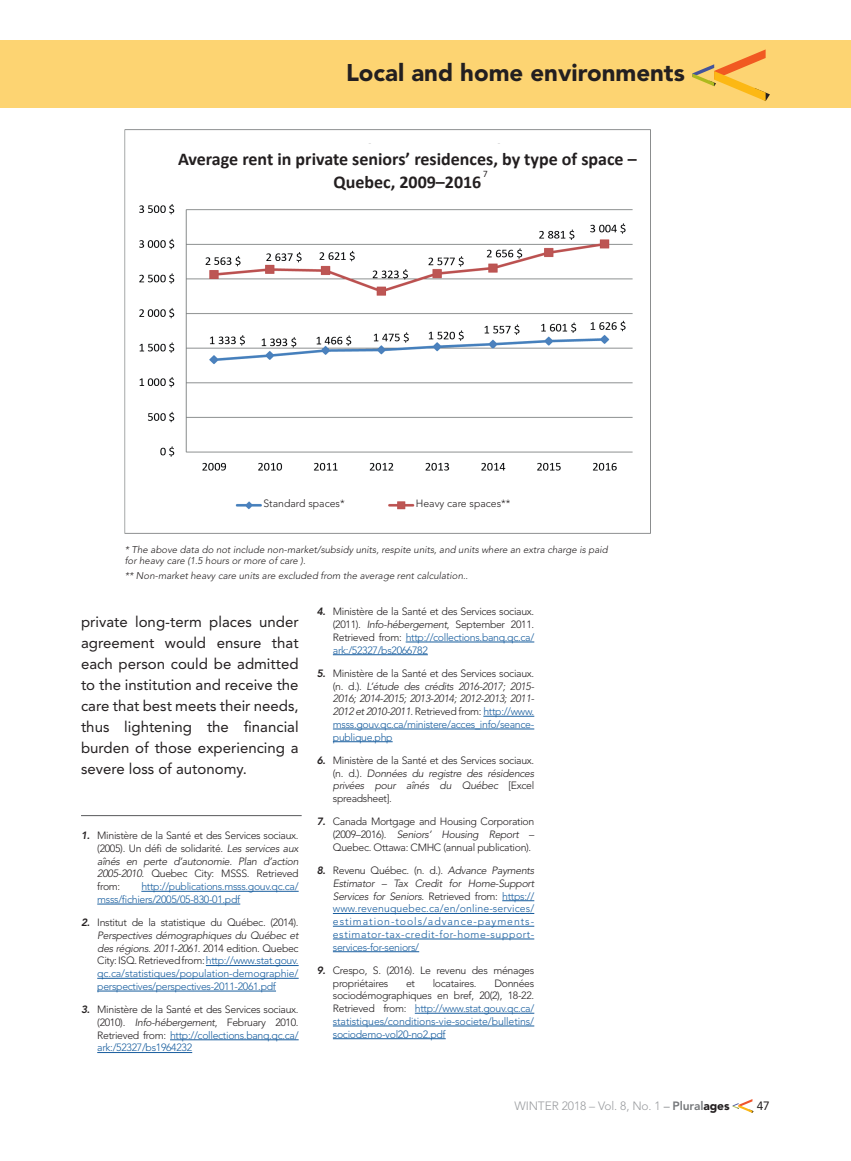
<style>
.page{position:relative;width:851px;height:1161px;background:#fff}
.page>*{position:absolute;margin:0;border:0;box-sizing:border-box;transform-origin:0 0}
.t1{font:900 24px "Avenir LT Std";color:#231f20}
.t2{font:700 18px/22.5px "Calibri";color:#231f20;text-align:center}
.t3{font:15px/21px "Avenir LT Std";color:#231f20;text-align:justify}
.t4{font:300 12px "Avenir LT Std";letter-spacing:-.01em;color:#9b9da0}
.t5{font:12px "Avenir LT Std";color:#231f20}
.t6{font:300 10.5px/12.8px "Avenir LT Std";letter-spacing:-.03em;color:#231f20;text-align:justify}
.t7{font:300 10.5px/12.8px "Avenir LT Std";letter-spacing:-.03em;color:#175d9e;text-align:justify}
.t8{font:italic 300 10.5px/12.8px "Avenir LT Std";letter-spacing:-.03em;color:#231f20;text-align:justify}
.t9{font:300 10.5px "Avenir LT Std";color:#231f20}
.t10{font:italic 300 9.75px/11.7px "Avenir LT Std";color:#231f20}
.t11{font:8.7px "Avenir LT Std";color:#231f20}
.s1{font-weight:800;font-style:italic}
.s2{font-style:italic}
.s3{color:#175d9e}
.s4{font-weight:800}
.s5{font-style:normal}
.s6{font-style:normal;color:#175d9e}
.s7{font-weight:800;font-style:italic;color:#231f20}
.s8{color:#231f20}
.s9{font-style:italic;color:#231f20}
.s10{color:#76787b}
.s11{font-weight:800;color:#76787b}
.s12{font-weight:900;color:#231f20}
</style>
<div class="page">
<div style="left:0;top:40px;width:850px;height:68px;background:#fdd472"></div>
<svg style="left:692px;top:49px;width:78px;height:52px"></svg>
<svg style="left:732px;top:1099px;width:21px;height:14px"></svg>
<hr style="left:141px;top:891px;width:158px;height:1px;background:#175d9e">
<hr style="left:97px;top:904px;width:143px;height:1px;background:#175d9e">
<hr style="left:206px;top:965px;width:93px;height:1px;background:#175d9e">
<hr style="left:97px;top:978px;width:201px;height:1px;background:#175d9e">
<hr style="left:97px;top:991px;width:179px;height:1px;background:#175d9e">
<hr style="left:170px;top:1040px;width:128px;height:1px;background:#175d9e">
<hr style="left:97px;top:1052px;width:95px;height:1px;background:#175d9e">
<hr style="left:81px;top:815px;width:221px;height:1px;background:#57585a">
<hr style="left:405px;top:642px;width:129px;height:1px;background:#175d9e">
<hr style="left:333px;top:654px;width:95px;height:1px;background:#175d9e">
<hr style="left:483px;top:716px;width:51px;height:1px;background:#175d9e">
<hr style="left:333px;top:729px;width:201px;height:1px;background:#175d9e">
<hr style="left:333px;top:741px;width:59px;height:1px;background:#175d9e">
<hr style="left:502px;top:900px;width:32px;height:1px;background:#175d9e">
<hr style="left:333px;top:913px;width:201px;height:1px;background:#175d9e">
<hr style="left:333px;top:926px;width:201px;height:1px;background:#175d9e">
<hr style="left:333px;top:939px;width:201px;height:1px;background:#175d9e">
<hr style="left:333px;top:951px;width:86px;height:1px;background:#175d9e">
<hr style="left:415px;top:1013px;width:119px;height:1px;background:#175d9e">
<hr style="left:333px;top:1026px;width:201px;height:1px;background:#175d9e">
<hr style="left:333px;top:1038px;width:112px;height:1px;background:#175d9e">
<img style="left:125px;top:129px;width:525px;height:404px">
<div style="left:171px;top:144px;width:473px;height:53px;background:#fff"></div>
<div style="left:263px;top:493px;width:107px;height:16px;background:#fff"></div>
<div style="left:416px;top:493px;width:133px;height:16px;background:#fff"></div>
<h1 class="t1" style="left:346px;top:58px;width:340px">Local and home environments</h1>
<h2 class="t2" style="left:178px;top:148px;width:460px">Average rent in private seniors’ residences, by type of space –<br>Quebec, 2009–2016</h2>
<p class="t11" style="left:483px;top:169px;width:6px">7</p>
<p class="t9" style="left:263px;top:497px;width:83px">Standard spaces*</p>
<p class="t9" style="left:416px;top:497px;width:96px">Heavy care spaces**</p>
<p class="t10" style="left:125px;top:544px;width:484px">* The above data do not include non-market/subsidy units, respite units, and units where an extra charge is paid for heavy care (1.5 hours or more of care ).</p>
<p class="t10" style="left:125px;top:570px;width:345px">** Non-market heavy care units are excluded from the average rent calculation..</p>
<p class="t3" style="left:81px;top:611px;width:219px">private long-term places under agreement would ensure that each person could be admitted to the institution and receive the care that best meets their needs, thus lightening the financial burden of those experiencing a severe loss of autonomy.</p>
<p class="t6" style="left:333px;top:605px;width:203px;text-indent:-16px"><span class="s1">4.</span> Ministère de la Santé et des Services sociaux. (2011). <span class="s2">Info-hébergement</span>, September 2011.<br>Retrieved from: <span class="s3">http://collections.banq.qc.ca/ ark:/52327/bs2066782</span></p>
<p class="t8" style="left:333px;top:667px;width:203px;text-indent:-16px"><span class="s4">5.</span> <span class="s5">Ministère de la Santé et des Services sociaux. (n. d.).</span> L’étude des crédits 2016-2017; 2015- 2016; 2014-2015; 2013-2014; 2012-2013; 2011- 2012 et 2010-2011<span class="s5">. Retrieved from:</span> <span class="s6">http://www. msss.gouv.qc.ca/ministere/acces_info/seance&shy;publique.php</span></p>
<p class="t6" style="left:333px;top:754px;width:203px;text-indent:-16px"><span class="s1">6.</span> Ministère de la Santé et des Services sociaux. (n. d.). <span class="s2">Données du registre des résidences privées pour aînés du Québec</span> [Excel spreadsheet].</p>
<p class="t6" style="left:333px;top:815px;width:203px;text-indent:-16px"><span class="s1">7.</span> Canada Mortgage and Housing Corporation (2009–2016). <span class="s2">Seniors’ Housing Report</span> – Quebec. Ottawa: CMHC (annual publication).</p>
<p class="t7" style="left:333px;top:864px;width:203px;text-indent:-16px"><span class="s7">8.</span> <span class="s8">Revenu Québec. (n. d.).</span> <span class="s9">Advance Payments Estimator – Tax Credit for Home-Support Services for Seniors.</span> <span class="s8">Retrieved from:</span> https:// www.revenuquebec.ca/en/online-services/ estimation-tools/advance-payments&shy;estimator-tax-credit-for-home-support&shy;services-for-seniors/</p>
<p class="t6" style="left:333px;top:964px;width:203px;text-indent:-16px"><span class="s1">9.</span> Crespo, S. (2016). Le revenu des ménages propriétaires</p>
<p class="t6" style="left:97px;top:829px;width:203px;text-indent:-16px"><span class="s1">1.</span> Ministère de la Santé et des Services sociaux. (2005). Un défi de solidarité. <span class="s2">Les services aux aînés en perte d’autonomie. Plan d’action 2005-2010.</span> Quebec City: MSSS. Retrieved from:</p>
<p class="t7" style="left:97px;top:880px;width:203px;text-indent:44px">http://publications.msss.gouv.qc.ca/ msss/fichiers/2005/05-830-01.pdf</p>
<p class="t7" style="left:97px;top:916px;width:203px;text-indent:-16px"><span class="s7">2.</span> <span class="s8">Institut de la statistique du Québec. (2014).<br></span><span class="s9">Perspectives démographiques du Québec et des régions. 2011-2061</span><span class="s8">. 2014 edition. Quebec City: ISQ. Retrieved from:</span> http://www.stat.gouv. qc.ca/statistiques/population-demographie/ perspectives/perspectives-2011-2061.pdf</p>
<p class="t6" style="left:97px;top:1003px;width:203px;text-indent:-16px"><span class="s1">3.</span> Ministère de la Santé et des Services sociaux. (2010). <span class="s2">Info-hébergement</span>, February 2010.<br>Retrieved from: <span class="s3">http://collections.banq.qc.ca/ ark:/52327/bs1964232</span></p>
<p class="t6" style="left:406px;top:977px;width:11px">et</p>
<p class="t6" style="left:433px;top:977px;width:45px">locataires.</p>
<p class="t7" style="left:333px;top:977px;width:203px;text-indent:161px"><span class="s8">Données sociodémographiques en bref, 20(2), 18-22.<br>Retrieved from:</span> http://www.stat.gouv.qc.ca/ statistiques/conditions-vie-societe/bulletins/ sociodemo-vol20-no2.pdf</p>
<p class="t4" style="left:514px;top:1099px;width:216px">WINTER 2018 – Vol. 8, No. 1 <span class="s10">–</span> <span class="s11">Plural</span><span class="s12">ages</span></p>
<p class="t5" style="left:756px;top:1099px;width:15px">47</p>
</div>
